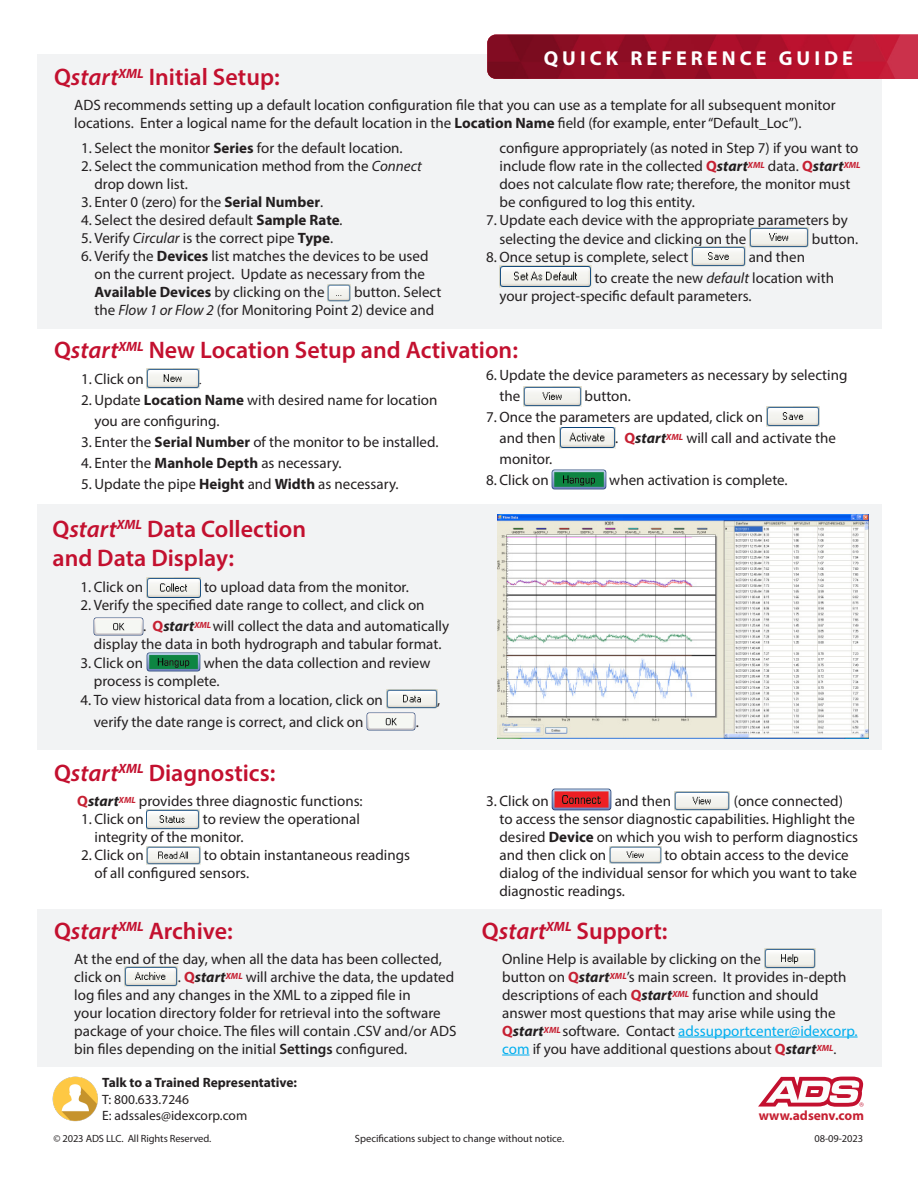
<style>
.page{position:relative;width:918px;height:1188px;background:#fff}
.page>*{position:absolute;margin:0;border:0;box-sizing:border-box;transform-origin:0 0}
.t1{font:600 24px/28.8px "Myriad Pro";color:#c3102f}
.t2{font:700 20.25px "Myriad Pro";letter-spacing:.2em;color:#fff}
.t3{font:15px/18px "Myriad Pro";color:#231f20}
.t4{font:italic 15px "Times New Roman";color:#231f20}
.t5{font:13.5px "Myriad Pro";color:#231f20}
.t6{font:700 13.5px "Myriad Pro";color:#231f20}
.t7{font:700 13.5px "Myriad Pro";color:#c62032}
.t8{font:10.5px "Myriad Pro";color:#231f20}
.s1{font-style:italic}
.s2{font-weight:700}
.s3{font-weight:700;color:#c62032}
.s4{font-weight:700;font-style:italic}
.s5{font-weight:600}
.s6{color:#00aeef}
.s7{font-size:14.25px}
</style>
<div class="page">
<div style="left:37px;top:54px;width:844px;height:274px;background:#f2f3f4"></div>
<div style="left:37px;top:504px;width:844px;height:246px;background:#f2f3f4"></div>
<div style="left:37px;top:909px;width:844px;height:158px;background:#f2f3f4"></div>
<img style="left:328px;top:284px;width:23px;height:17px">
<img style="left:147px;top:369px;width:52px;height:19px">
<img style="left:146px;top:577px;width:55px;height:20px">
<img style="left:94px;top:617px;width:49px;height:18px">
<img style="left:146px;top:652px;width:55px;height:20px">
<img style="left:386px;top:689px;width:51px;height:20px">
<img style="left:367px;top:713px;width:49px;height:18px">
<img style="left:125px;top:967px;width:53px;height:19px">
<hr style="left:678px;top:1037px;width:180px;height:1px;background:#00aeef">
<svg style="left:502px;top:1055px;width:28px;height:1px"></svg>
<img style="left:764px;top:949px;width:52px;height:19px">
<img style="left:147px;top:810px;width:52px;height:20px">
<img style="left:147px;top:846px;width:53px;height:18px">
<svg style="left:758px;top:1077px;width:106px;height:30px"></svg>
<img style="left:53px;top:1076px;width:45px;height:46px">
<img style="left:749px;top:228px;width:60px;height:19px">
<img style="left:692px;top:247px;width:53px;height:20px">
<img style="left:500px;top:265px;width:91px;height:23px">
<img style="left:523px;top:387px;width:58px;height:19px">
<img style="left:766px;top:406px;width:54px;height:20px">
<img style="left:559px;top:428px;width:56px;height:20px">
<img style="left:552px;top:469px;width:54px;height:20px">
<img style="left:498px;top:515px;width:370px;height:224px">
<img style="left:552px;top:789px;width:60px;height:21px">
<img style="left:674px;top:792px;width:56px;height:18px">
<img style="left:609px;top:846px;width:52px;height:18px">
<img style="left:487px;top:35px;width:431px;height:44px">
<p class="t2" style="left:544px;top:45px;width:311px">QUICK REFERENCE GUIDE</p>
<p class="t1" style="left:54px;top:62px;width:227px">Q<span class="s1">start</span><sup>XML</sup> Initial Setup:</p>
<p class="t3" style="left:74px;top:96px;width:763px">ADS recommends setting up a default location configuration file that you can use as a template for all subsequent monitor locations. Enter a logical name for the default location in the <span class="s2">Location Name</span> field (for example, enter “Default_Loc”).</p>
<p class="t3" style="left:81px;top:138px;width:323px">1. Select the monitor <span class="s2">Series</span> for the default location.</p>
<p class="t3" style="left:94px;top:156px;width:329px;text-indent:-14px">2. Select the communication method from the <span class="s1">Connect </span>drop down list.</p>
<p class="t3" style="left:81px;top:192px;width:244px">3. Enter 0 (zero) for the <span class="s2">Serial Number</span>.</p>
<p class="t3" style="left:81px;top:210px;width:263px">4. Select the desired default <span class="s2">Sample Rate</span><span class="s1">.</span></p>
<p class="t3" style="left:81px;top:228px;width:254px">5. Verify <span class="s1">Circular</span> is the correct pipe <span class="s2">Type</span>.</p>
<p class="t3" style="left:94px;top:246px;width:336px;text-indent:-14px">6. Verify the <span class="s2">Devices</span> list matches the devices to be used on the current project. Update as necessary from the<br><span class="s2">Available Devices</span> by clicking on the</p>
<p class="t3" style="left:500px;top:138px;width:363px">configure appropriately (as noted in Step 7) if you want to include flow rate in the collected <span class="s3">Q</span><span class="s4">start</span><sup>XML</sup> data. <span class="s3">Q</span><span class="s4">start</span><sup>XML </sup>does not calculate flow rate; therefore, the monitor must be configured to log this entity.</p>
<p class="t3" style="left:500px;top:210px;width:350px;line-height:19px;text-indent:-14px">7. Update each device with the appropriate parameters by selecting the device and clicking on the</p>
<p class="t3" style="left:812px;top:229px;width:48px">button.</p>
<p class="t3" style="left:486px;top:248px;width:204px">8. Once setup is complete, select</p>
<p class="t3" style="left:594px;top:247px;width:241px;line-height:21.1px;text-indent:154px">and then<br>to create the new <span class="s1">default</span> location with</p>
<p class="t3" style="left:500px;top:287px;width:254px">your project-specific default parameters.</p>
<p class="t3" style="left:94px;top:282px;width:348px;text-indent:260px">button. Select the <span class="s1">Flow 1 or Flow 2</span> (for Monitoring Point 2) device and</p>
<p class="t1" style="left:54px;top:335px;width:466px">Q<span class="s1">start</span><sup>XML</sup> New Location Setup and Activation:</p>
<p class="t3" style="left:81px;top:370px;width:64px">1. Click on</p>
<p class="t4" style="left:199px;top:369px;width:5px">.</p>
<p class="t3" style="left:94px;top:390px;width:344px;line-height:21px;text-indent:-14px">2. Update <span class="s2">Location Name</span> with desired name for location you are configuring.</p>
<p class="t3" style="left:81px;top:433px;width:359px">3. Enter the <span class="s2">Serial Number</span> of the monitor to be installed.</p>
<p class="t3" style="left:81px;top:454px;width:262px">4. Enter the <span class="s2">Manhole Depth</span> as necessary.</p>
<p class="t3" style="left:81px;top:475px;width:319px">5. Update the pipe <span class="s2">Height</span> and <span class="s2">Width</span> as necessary.</p>
<p class="t1" style="left:52px;top:514px;width:255px">Q<span class="s1">start</span><sup>XML</sup> Data Collection and Data Display:</p>
<p class="t3" style="left:80px;top:578px;width:64px">1. Click on</p>
<p class="t3" style="left:204px;top:578px;width:206px">to upload data from the monitor.</p>
<p class="t3" style="left:143px;top:594px;width:308px;line-height:21.6px;text-indent:-63px">2. Verify the specified date range to collect, and click on<br>. <span class="s3">Q</span><span class="s4">start</span><sup>XML</sup> will collect the data and automatically</p>
<p class="t3" style="left:94px;top:635px;width:349px">display the data in both hydrograph and tabular format.</p>
<p class="t3" style="left:80px;top:654px;width:64px">3. Click on</p>
<p class="t3" style="left:94px;top:654px;width:338px;text-indent:110px">when the data collection and review process is complete.</p>
<p class="t3" style="left:80px;top:691px;width:304px">4. To view historical data from a location, click on</p>
<p class="t3" style="left:437px;top:691px;width:5px">,</p>
<p class="t3" style="left:94px;top:713px;width:271px">verify the date range is correct, and click on</p>
<p class="t3" style="left:416px;top:713px;width:5px">.</p>
<p class="t1" style="left:54px;top:758px;width:223px">Q<span class="s1">start</span><sup>XML</sup> Diagnostics:</p>
<p class="t3" style="left:77px;top:791px;width:287px"><span class="s3">Q</span><span class="s4">start</span><sup>XML</sup> provides three diagnostic functions:</p>
<p class="t3" style="left:81px;top:809px;width:64px">1. Click on</p>
<p class="t3" style="left:94px;top:809px;width:267px;text-indent:108px">to review the operational integrity of the monitor.</p>
<p class="t3" style="left:81px;top:845px;width:64px">2. Click on</p>
<p class="t3" style="left:94px;top:845px;width:317px;text-indent:109px">to obtain instantaneous readings of all configured sensors.</p>
<p class="t1" style="left:54px;top:916px;width:180px">Q<span class="s1">start</span><sup>XML</sup> Archive:</p>
<p class="t3" style="left:74px;top:949px;width:369px">At the end of the day, when all the data has been collected, click on</p>
<p class="t3" style="left:74px;top:967px;width:384px;text-indent:104px">. <span class="s3">Q</span><span class="s4">start</span><sup>XML</sup> will archive the data, the updated log files and any changes in the XML to a zipped file in<br>your location directory folder for retrieval into the software package of your choice. The files will contain .CSV and/or ADS bin files depending on the initial <span class="s5">Settings</span> configured.</p>
<p class="t3" style="left:500px;top:364px;width:349px;line-height:21px;text-indent:-14px">6. Update the device parameters as necessary by selecting the</p>
<p class="t3" style="left:585px;top:387px;width:48px">button.</p>
<p class="t3" style="left:500px;top:406px;width:265px;line-height:21px;text-indent:-14px">7. Once the parameters are updated, click on and then</p>
<p class="t3" style="left:615px;top:429px;width:222px">. <span class="s3">Q</span><span class="s4">start</span><sup>XML</sup> will call and activate the</p>
<p class="t3" style="left:500px;top:450px;width:54px">monitor.</p>
<p class="t3" style="left:486px;top:471px;width:64px">8. Click on</p>
<p class="t3" style="left:609px;top:471px;width:180px">when activation is complete.</p>
<p class="t3" style="left:486px;top:791px;width:64px">3. Click on</p>
<p class="t3" style="left:615px;top:791px;width:58px">and then</p>
<p class="t3" style="left:500px;top:791px;width:360px;text-indent:234px">(once connected) to access the sensor diagnostic capabilities. Highlight the desired <span class="s2">Device</span> on which you wish to perform diagnostics and then click on</p>
<p class="t3" style="left:500px;top:845px;width:359px;text-indent:165px">to obtain access to the device dialog of the individual sensor for which you want to take diagnostic readings.</p>
<p class="t1" style="left:482px;top:916px;width:187px">Q<span class="s1">start</span><sup>XML</sup> Support:</p>
<p class="t3" style="left:502px;top:949px;width:357px">Online Help is available by clicking on the<br>button on <span class="s3">Q</span><span class="s4">start</span><sup>XML</sup>’s main screen. It provides in-depth descriptions of each <span class="s3">Q</span><span class="s4">start</span><sup>XML</sup> function and should answer most questions that may arise while using the <span class="s3">Q</span><span class="s4">start</span><sup>XML</sup> software. Contact <span class="s6">adssupportcenter@idexcorp. com</span> if you have additional questions about <span class="s3">Q</span><span class="s4">start</span><sup>XML</sup><span class="s7">.</span></p>
<p class="t6" style="left:102px;top:1074px;width:196px">Talk to a Trained Representative:</p>
<p class="t5" style="left:102px;top:1091px;width:88px">T: 800.633.7246</p>
<p class="t5" style="left:102px;top:1107px;width:147px">E: adssales@idexcorp.com</p>
<p class="t7" style="left:759px;top:1106px;width:107px">www.adsenv.com</p>
<p class="t8" style="left:53px;top:1132px;width:159px">© 2023 ADS LLC. All Rights Reserved.</p>
<p class="t8" style="left:355px;top:1132px;width:211px">Specifications subject to change without notice.</p>
<p class="t8" style="left:815px;top:1132px;width:50px">08-09-2023</p>
</div>
